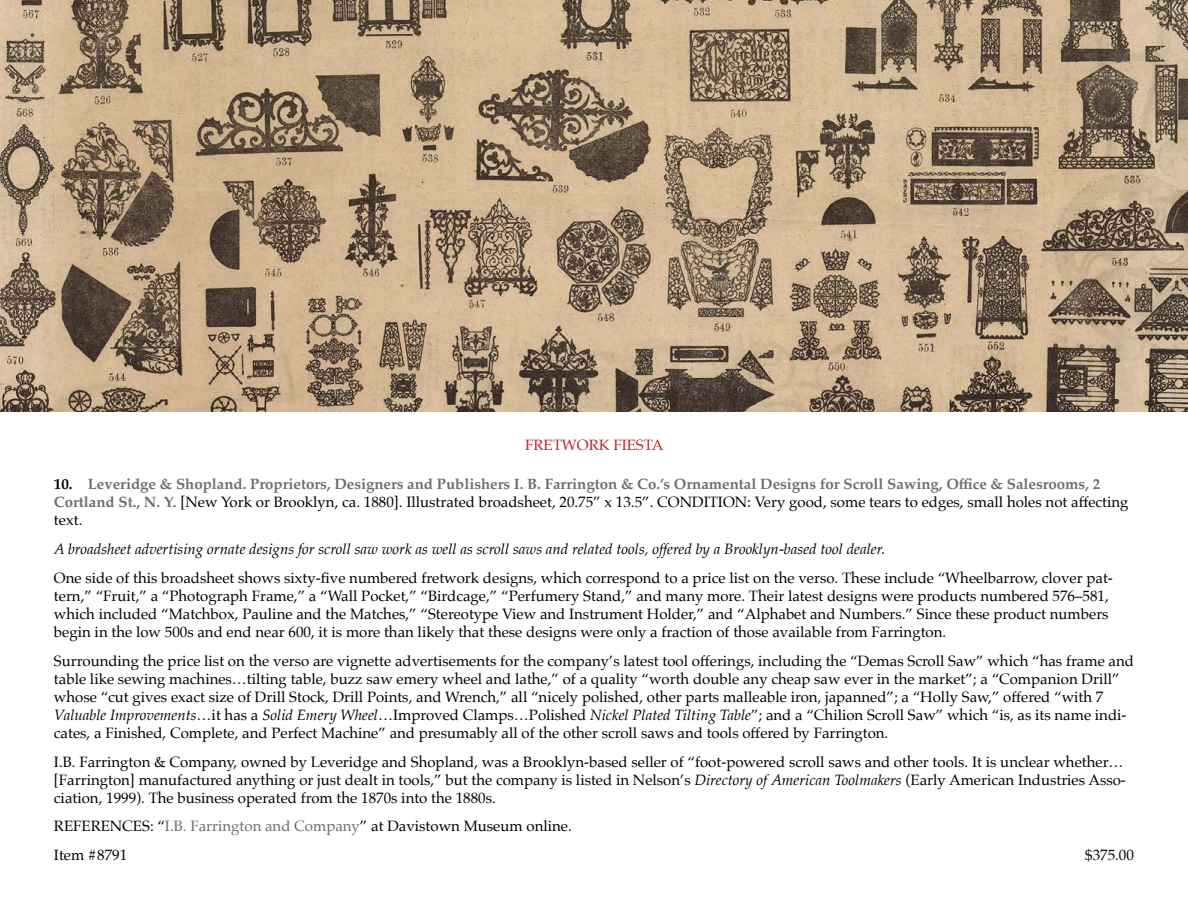
<style>
.page{position:relative;width:1188px;height:918px;background:#fff}
.page>*{position:absolute;margin:0;border:0;box-sizing:border-box;transform-origin:0 0}
.t1{font:15px/18px "Palatino";color:#000}
.t2{font:700 15px/18px "Palatino";color:#6c6d6d}
.t3{font:italic 15px "Palatino";color:#000}
.t4{font:15px "Palatino";color:#c12126}
.s1{color:#000}
.s2{font-weight:400;color:#000}
.s3{font-style:italic}
.s4{color:#6c6d6d}
</style>
<div class="page">
<img style="left:0;top:0;width:1188px;height:411px">
<p class="t4" style="left:525px;top:432px;width:140px">FRETWORK FIESTA</p>
<p class="t2" style="left:54px;top:475px;width:1076px"><span class="s1">10.</span> Leveridge &amp; Shopland. Proprietors, Designers and Publishers I. B. Farrington &amp; Co.’s Ornamental Designs for Scroll Sawing, Office &amp; Salesrooms, 2<br>Cortland St., N. Y. <span class="s2">[New York or Brooklyn, ca. 1880]. Illustrated broadsheet, 20.75” x 13.5”. CONDITION: Very good, some tears to edges, small holes not affecting text.</span></p>
<p class="t3" style="left:54px;top:536px;width:833px">A broadsheet advertising ornate designs for scroll saw work as well as scroll saws and related tools, offered by a Brooklyn-based tool dealer.</p>
<p class="t1" style="left:54px;top:569px;width:1060px">One side of this broadsheet shows sixty-five numbered fretwork designs, which correspond to a price list on the verso. These include “Wheelbarrow, clover pat&shy;tern,” “Fruit,” a “Photograph Frame,” a “Wall Pocket,” “Birdcage,” “Perfumery Stand,” and many more. Their latest designs were products numbered 576–581, which included “Matchbox, Pauline and the Matches,” “Stereotype View and Instrument Holder,” and “Alphabet and Numbers.” Since these product numbers begin in the low 500s and end near 600, it is more than likely that these designs were only a fraction of those available from Farrington.</p>
<p class="t1" style="left:54px;top:652px;width:1082px">Surrounding the price list on the verso are vignette advertisements for the company’s latest tool offerings, including the “Demas Scroll Saw” which “has frame and table like sewing machines…tilting table, buzz saw emery wheel and lathe,” of a quality “worth double any cheap saw ever in the market”; a “Companion Drill” whose “cut gives exact size of Drill Stock, Drill Points, and Wrench,” all “nicely polished, other parts malleable iron, japanned”; a “Holly Saw,” offered “with 7<br><span class="s3">Valuable Improvements</span>…it has a <span class="s3">Solid Emery Wheel</span>…Improved Clamps…Polished <span class="s3">Nickel Plated Tilting Table</span>”; and a “Chilion Scroll Saw” which “is, as its name indi&shy;cates, a Finished, Complete, and Perfect Machine” and presumably all of the other scroll saws and tools offered by Farrington.</p>
<p class="t1" style="left:54px;top:752px;width:1073px">I.B. Farrington &amp; Company, owned by Leveridge and Shopland, was a Brooklyn-based seller of “foot-powered scroll saws and other tools. It is unclear whether… [Farrington] manufactured anything or just dealt in tools,” but the company is listed in Nelson’s <span class="s3">Directory of American Toolmakers</span> (Early American Industries Asso&shy;ciation, 1999). The business operated from the 1870s into the 1880s.</p>
<p class="t1" style="left:54px;top:812px;width:519px;line-height:28.8px">REFERENCES: “<span class="s4">I.B. Farrington and Company</span>” at Davistown Museum online.<br>Item #8791</p>
<p class="t1" style="left:1085px;top:846px;width:50px">$375.00</p>
</div>
